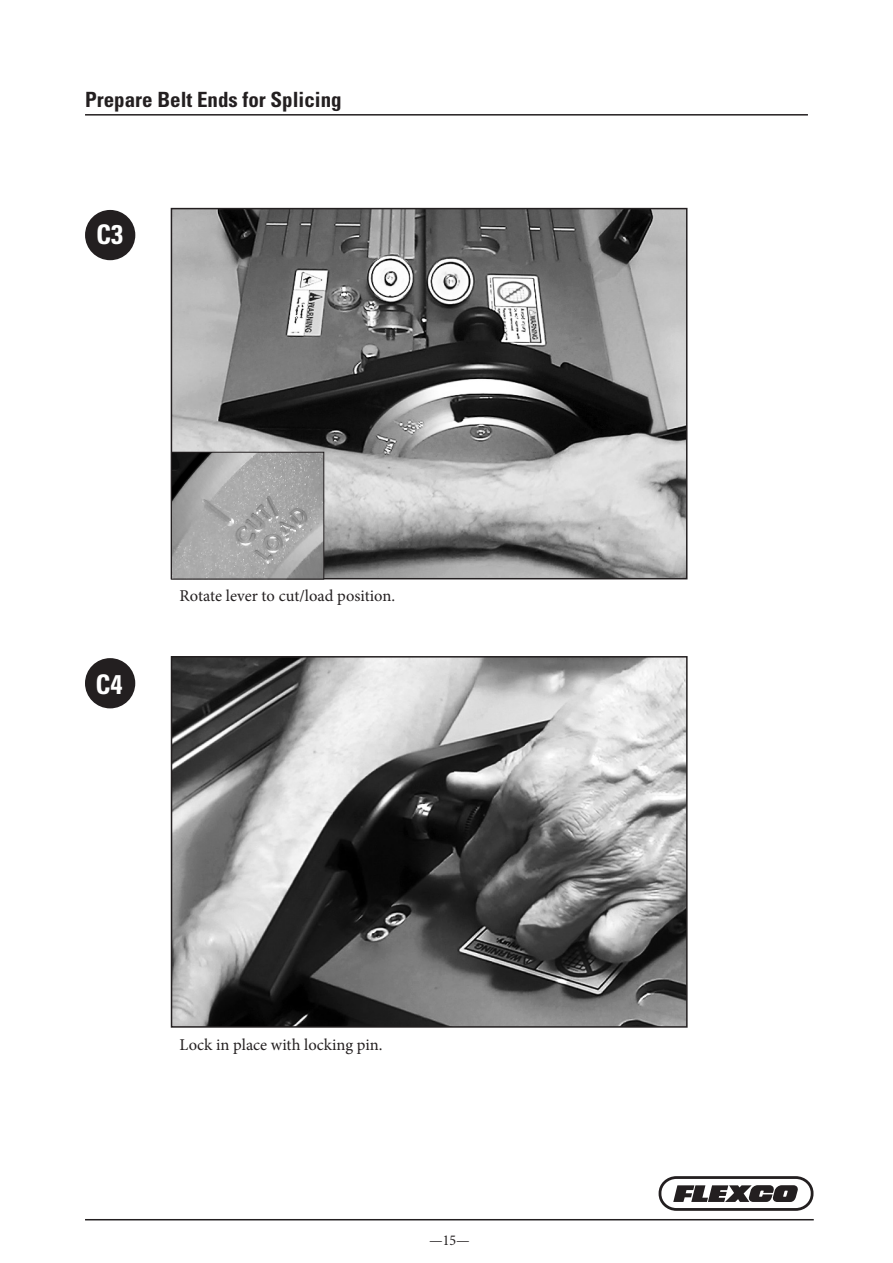
<style>
.page{position:relative;width:893px;height:1263px;background:#fff}
.page>*{position:absolute;margin:0;border:0;box-sizing:border-box;transform-origin:0 0}
.note_standalone{font:700 condensed 27px "Univers LT Std";color:#fff}
.SpreadHdr{font:700 condensed 21px "Univers LT Std";color:#231f20}
.bodycopy{font:16.5px "Minion Pro";color:#231f20}
.t1{font:condensed 15px "Minion Pro";color:#231f20}
</style>
<div class="page">
<hr style="left:85px;top:114px;width:723px;height:2px;background:#231f20">
<svg style="left:659px;top:1176px;width:154px;height:35px"></svg>
<hr style="left:85px;top:1219px;width:729px;height:1px;background:#231f20">
<div style="left:85px;top:210px;width:50px;height:50px;background:#231f20;border-radius:50%"></div>
<div style="left:85px;top:658px;width:50px;height:50px;background:#231f20;border-radius:50%"></div>
<img style="left:174px;top:211px;width:510px;height:365px">
<div style="left:171px;top:208px;width:516px;height:371px;border:2px solid #231f20"></div>
<img style="left:174px;top:659px;width:511px;height:366px">
<div style="left:171px;top:656px;width:517px;height:372px;border:2px solid #231f20"></div>
<img style="left:173px;top:454px;width:149px;height:123px">
<div style="left:171px;top:452px;width:153px;height:127px;border:1px solid #231f20"></div>
<p class="SpreadHdr" style="left:85px;top:87px;width:258px">Prepare Belt Ends for Splicing</p>
<p class="note_standalone" style="left:96px;top:218px;width:28px">C3</p>
<p class="note_standalone" style="left:95px;top:667px;width:28px">C4</p>
<p class="bodycopy" style="left:180px;top:584px;width:217px">Rotate lever to cut/load position.</p>
<p class="bodycopy" style="left:180px;top:1034px;width:204px">Lock in place with locking pin.</p>
<p class="t1" style="left:429px;top:1231px;width:42px">—15—</p>
</div>
